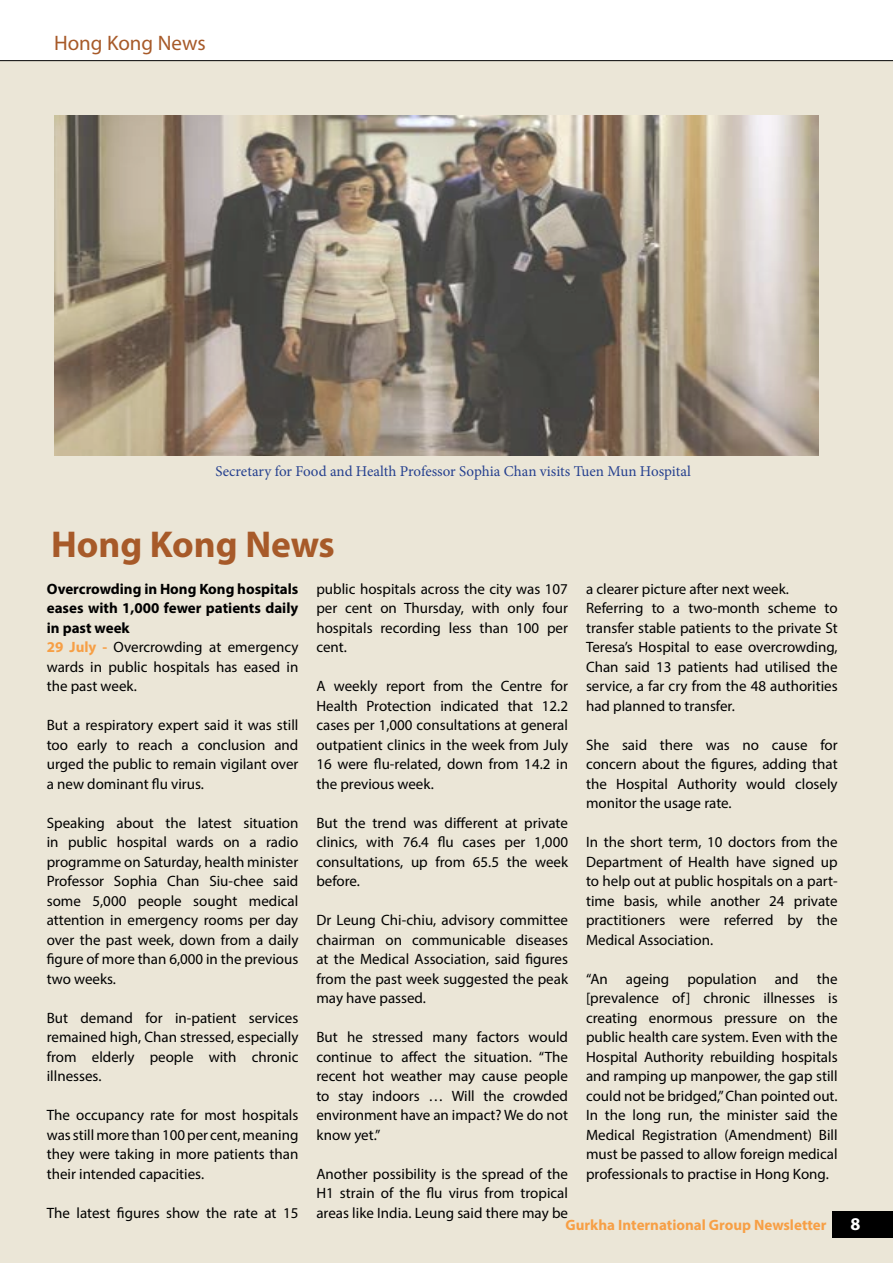
<style>
.page{position:relative;width:893px;height:1263px;background:#ebe6d7}
.page>*{position:absolute;margin:0;border:0;box-sizing:border-box;transform-origin:0 0}
.t1{font:700 37.5px "Myriad Pro";letter-spacing:-.005em;color:#a75a29}
.t2{font:21px "Myriad Pro";color:#a75a29}
.t3{font:700 18px "Myriad Pro";color:#fff}
.t4{font:15px/19.5px "Myriad Pro";color:#000;text-align:justify}
.t5{font:700 15px/19.5px "Myriad Pro";color:#000}
.t6{font:15px "Minion Pro";letter-spacing:-.005em;color:#25408f}
.t7{font:700 15px "Myriad Pro";color:#f79f45}
.s1{color:#f79f45}
.s2{font-weight:400}
</style>
<div class="page">
<img style="left:55px;top:115px;width:764px;height:340px">
<div style="left:0;top:0;width:893px;height:61px;background:#fff"></div>
<div style="left:833px;top:1211px;width:60px;height:27px;background:#000"></div>
<h2 class="t2" style="left:54px;top:30px;width:153px">Hong Kong News</h2>
<p class="t6" style="left:215px;top:461px;width:477px">Secretary for Food and Health Professor Sophia Chan visits Tuen Mun Hospital</p>
<h1 class="t1" style="left:51px;top:520px;width:285px">Hong Kong News</h1>
<p class="t5" style="left:47px;top:578px;width:253px">Overcrowding in Hong Kong hospitals eases with 1,000 fewer patients daily in past week<br><span class="s1">29 July -</span> <span class="s2">Overcrowding at emergency wards in public hospitals has eased in the past week.</span></p>
<p class="t4" style="left:47px;top:715px;width:253px">But a respiratory expert said it was still too early to reach a conclusion and urged the public to remain vigilant over a new dominant flu virus.</p>
<p class="t4" style="left:47px;top:813px;width:253px">Speaking about the latest situation in public hospital wards on a radio programme on Saturday, health minister Professor Sophia Chan Siu-chee said some 5,000 people sought medical attention in emergency rooms per day over the past week, down from a daily figure of more than 6,000 in the previous two weeks.</p>
<p class="t4" style="left:47px;top:1008px;width:253px">But demand for in-patient services remained high, Chan stressed, especially from elderly people with chronic illnesses.</p>
<p class="t4" style="left:47px;top:1105px;width:253px">The occupancy rate for most hospitals was still more than 100 per cent, meaning they were taking in more patients than their intended capacities.</p>
<p class="t4" style="left:47px;top:1203px;width:253px">The latest figures show the rate at 15</p>
<p class="t4" style="left:586px;top:579px;width:253px;text-align:left">a clearer picture after next week.<br>Referring to a two-month scheme to transfer stable patients to the private St Teresa’s Hospital to ease overcrowding, Chan said 13 patients had utilised the service, a far cry from the 48 authorities had planned to transfer.</p>
<p class="t4" style="left:586px;top:735px;width:253px">She said there was no cause for concern about the figures, adding that the Hospital Authority would closely monitor the usage rate.</p>
<p class="t4" style="left:586px;top:832px;width:253px">In the short term, 10 doctors from the Department of Health have signed up to help out at public hospitals on a part&shy;time basis, while another 24 private practitioners were referred by the Medical Association.</p>
<p class="t4" style="left:586px;top:969px;width:253px">“An ageing population and the [prevalence of] chronic illnesses is creating enormous pressure on the public health care system. Even with the Hospital Authority rebuilding hospitals and ramping up manpower, the gap still could not be bridged,” Chan pointed out.<br>In the long run, the minister said the Medical Registration (Amendment) Bill must be passed to allow foreign medical professionals to practise in Hong Kong.</p>
<p class="t4" style="left:316px;top:579px;width:253px">public hospitals across the city was 107 per cent on Thursday, with only four hospitals recording less than 100 per cent.</p>
<p class="t4" style="left:316px;top:676px;width:253px">A weekly report from the Centre for Health Protection indicated that 12.2 cases per 1,000 consultations at general outpatient clinics in the week from July 16 were flu-related, down from 14.2 in the previous week.</p>
<p class="t4" style="left:316px;top:813px;width:253px">But the trend was different at private clinics, with 76.4 flu cases per 1,000 consultations, up from 65.5 the week before.</p>
<p class="t4" style="left:316px;top:910px;width:253px">Dr Leung Chi-chiu, advisory committee chairman on communicable diseases at the Medical Association, said figures from the past week suggested the peak may have passed.</p>
<p class="t4" style="left:316px;top:1027px;width:253px">But he stressed many factors would continue to affect the situation. “The recent hot weather may cause people to stay indoors … Will the crowded environment have an impact? We do not know yet.”</p>
<p class="t4" style="left:316px;top:1164px;width:253px">Another possibility is the spread of the H1 strain of the flu virus from tropical areas like India. Leung said there may be</p>
<p class="t7" style="left:566px;top:1215px;width:263px">Gurkha International Group Newsletter</p>
<p class="t3" style="left:850px;top:1212px;width:11px">8</p>
</div>
